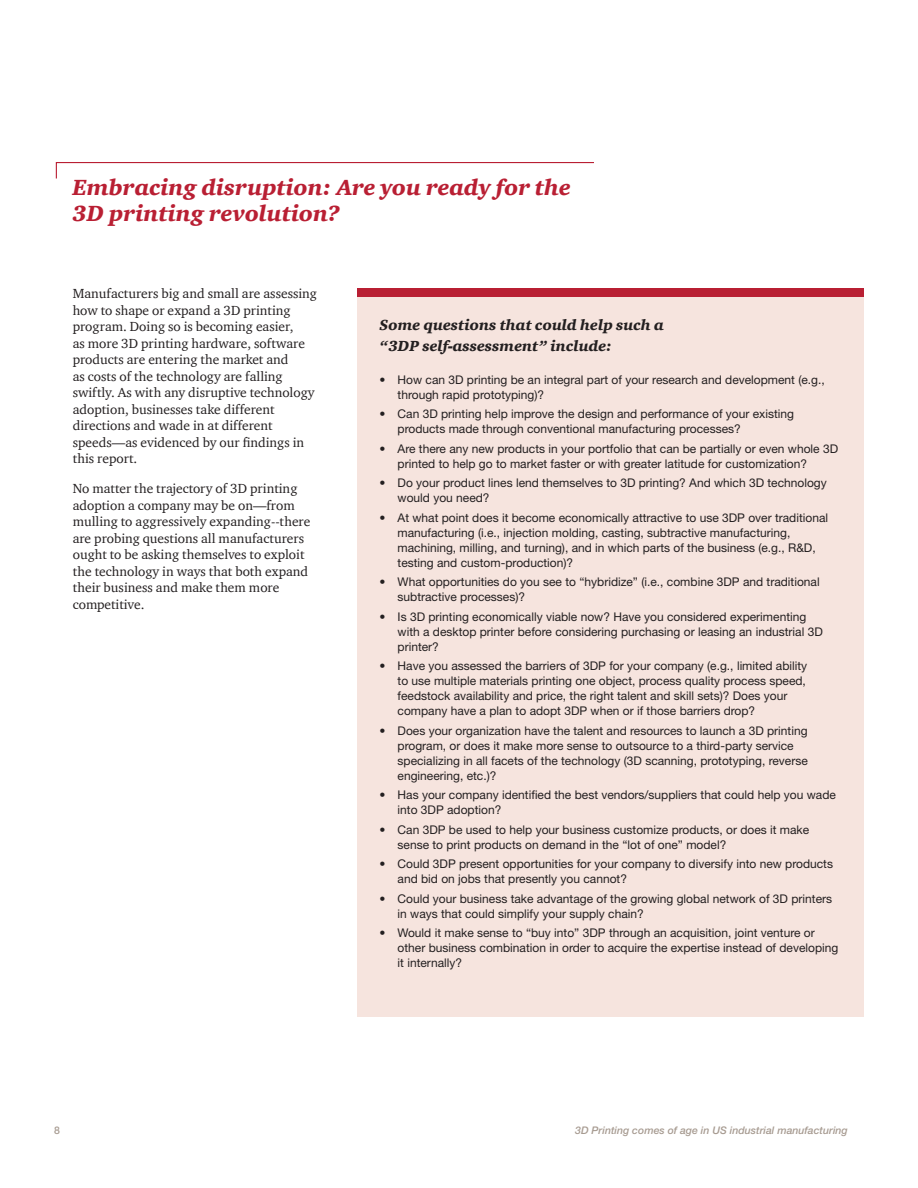
<style>
.page{position:relative;width:918px;height:1188px;background:#fff}
.page>*{position:absolute;margin:0;border:0;box-sizing:border-box;transform-origin:0 0}
.B__Main_red_read_15{font:italic 900 22.5px/25.5px "ITC Charter Com";color:#b91f33}
.Sidebar_title{font:italic 900 15px/21px "ITC Charter Com";color:#231f20}
.Body_copy{font:13.5px/16.5px "ITC Charter Com";color:#231f20}
.t1{font:12px/15px "Helvetica Neue";color:#231f20}
.t2{font:italic 500 10.5px "Helvetica Neue";color:#a79b91}
.t3{font:500 10.5px "Helvetica Neue";color:#a79b91}
</style>
<div class="page">
<div style="left:357px;top:297px;width:507px;height:720px;background:#f6e4de"></div>
<svg style="left:55px;top:162px;width:539px;height:17px"></svg>
<div style="left:357px;top:288px;width:507px;height:9px;background:#b91f33"></div>
<p class="B__Main_red_read_15" style="left:72px;top:174px;width:500px">Embracing disruption: Are you ready for the<br>3D printing revolution?</p>
<p class="Body_copy" style="left:73px;top:285px;width:246px">Manufacturers big and small are assessing how to shape or expand a 3D printing program. Doing so is becoming easier,<br>as more 3D printing hardware, software products are entering the market and<br>as costs of the technology are falling swiftly. As with any disruptive technology adoption, businesses take different directions and wade in at different speeds—as evidenced by our findings in this report.</p>
<p class="Body_copy" style="left:73px;top:480px;width:239px">No matter the trajectory of 3D printing adoption a company may be on—from mulling to aggressively expanding--there are probing questions all manufacturers ought to be asking themselves to exploit the technology in ways that both expand their business and make them more competitive.</p>
<p class="Sidebar_title" style="left:380px;top:314px;width:286px">Some questions that could help such a “3DP self-assessment” include:</p>
<p class="t1" style="left:398px;top:372px;width:429px;text-indent:-18px">• How can 3D printing be an integral part of your research and development (e.g., through rapid prototyping)?</p>
<p class="t1" style="left:398px;top:406px;width:398px;text-indent:-18px">• Can 3D printing help improve the design and performance of your existing products made through conventional manufacturing processes?</p>
<p class="t1" style="left:398px;top:441px;width:442px;text-indent:-18px">• Are there any new products in your portfolio that can be partially or even whole 3D printed to help go to market faster or with greater latitude for customization?</p>
<p class="t1" style="left:398px;top:475px;width:431px;text-indent:-18px">• Do your product lines lend themselves to 3D printing? And which 3D technology would you need?</p>
<p class="t1" style="left:398px;top:510px;width:432px;text-indent:-18px">• At what point does it become economically attractive to use 3DP over traditional manufacturing (i.e., injection molding, casting, subtractive manufacturing, machining, milling, and turning), and in which parts of the business (e.g., R&amp;D, testing and custom-production)?</p>
<p class="t1" style="left:398px;top:574px;width:424px;text-indent:-18px">• What opportunities do you see to “hybridize” (i.e., combine 3DP and traditional subtractive processes)?</p>
<p class="t1" style="left:398px;top:609px;width:427px;text-indent:-18px">• Is 3D printing economically viable now? Have you considered experimenting with a desktop printer before considering purchasing or leasing an industrial 3D printer?</p>
<p class="t1" style="left:398px;top:658px;width:411px;text-indent:-18px">• Have you assessed the barriers of 3DP for your company (e.g., limited ability to use multiple materials printing one object, process quality process speed, feedstock availability and price, the right talent and skill sets)? Does your company have a plan to adopt 3DP when or if those barriers drop?</p>
<p class="t1" style="left:398px;top:723px;width:412px;text-indent:-18px">• Does your organization have the talent and resources to launch a 3D printing program, or does it make more sense to outsource to a third-party service specializing in all facets of the technology (3D scanning, prototyping, reverse engineering, etc.)?</p>
<p class="t1" style="left:398px;top:787px;width:440px;text-indent:-18px">• Has your company identified the best vendors/suppliers that could help you wade into 3DP adoption?</p>
<p class="t1" style="left:398px;top:822px;width:413px;text-indent:-18px">• Can 3DP be used to help your business customize products, or does it make sense to print products on demand in the “lot of one” model?</p>
<p class="t1" style="left:398px;top:856px;width:437px;text-indent:-18px">• Could 3DP present opportunities for your company to diversify into new products and bid on jobs that presently you cannot?</p>
<p class="t1" style="left:398px;top:891px;width:436px;text-indent:-18px">• Could your business take advantage of the growing global network of 3D printers in ways that could simplify your supply chain?</p>
<p class="t1" style="left:398px;top:925px;width:442px;text-indent:-18px">• Would it make sense to “buy into” 3DP through an acquisition, joint venture or other business combination in order to acquire the expertise instead of developing it internally?</p>
<p class="t3" style="left:54px;top:1124px;width:7px">8</p>
<p class="t2" style="left:575px;top:1124px;width:274px">3D Printing comes of age in US industrial manufacturing</p>
</div>
